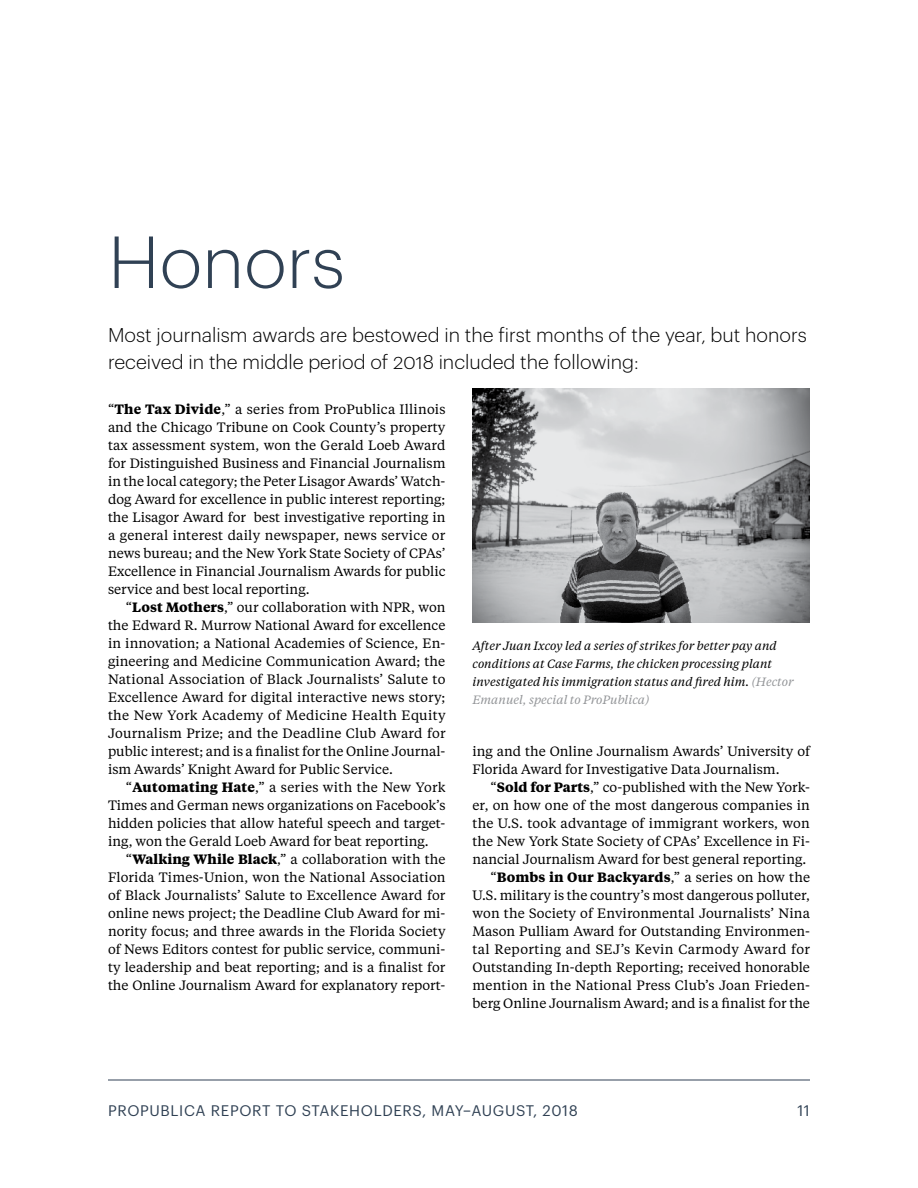
<style>
.page{position:relative;width:918px;height:1188px;background:#fff}
.page>*{position:absolute;margin:0;border:0;box-sizing:border-box;transform-origin:0 0}
.t1{font:300 72px "Graphik";color:#304154}
.t2{font:300 19.5px/27px "Graphik";color:#000}
.t3{font:15px "Graphik";letter-spacing:.045em;color:#304154}
.t4{font:13.5px/18px "Tiempos Text";color:#000;text-align:justify}
.t5{font:italic 12px/18px "Tiempos Text";color:#000}
.s1{font-weight:700}
.s2{color:#939598}
</style>
<div class="page">
<hr style="left:108px;top:1080px;width:702px;height:1px;background:#304154">
<img style="left:472px;top:389px;width:338px;height:233px">
<h1 class="t1" style="left:108px;top:209px;width:238px">Honors</h1>
<h2 class="t2" style="left:108px;top:320px;width:700px">Most journalism awards are bestowed in the first months of the year, but honors received in the middle period of 2018 included the following:</h2>
<p class="t4" style="left:108px;top:400px;width:339px">“<span class="s1">The Tax Divide</span>,” a series from ProPublica Illinois and the Chicago Tribune on Cook County’s property tax assessment system, won the Gerald Loeb Award for Distinguished Business and Financial Journalism in the local category; the Peter Lisagor Awards’ Watch&shy;dog Award for excellence in public interest reporting; the Lisagor Award for best investigative reporting in a general interest daily newspaper, news service or news bureau; and the New York State Society of CPAs’ Excellence in Financial Journalism Awards for public service and best local reporting.</p>
<p class="t4" style="left:108px;top:598px;width:339px;text-indent:18px">“<span class="s1">Lost Mothers</span>,” our collaboration with NPR, won the Edward R. Murrow National Award for excellence in innovation; a National Academies of Science, En&shy;gineering and Medicine Communication Award; the National Association of Black Journalists’ Salute to Excellence Award for digital interactive news story; the New York Academy of Medicine Health Equity Journalism Prize; and the Deadline Club Award for public interest; and is a finalist for the Online Journal&shy;ism Awards’ Knight Award for Public Service.</p>
<p class="t4" style="left:108px;top:778px;width:339px;text-indent:18px">“<span class="s1">Automating Hate</span>,” a series with the New York Times and German news organizations on Facebook’s hidden policies that allow hateful speech and target&shy;ing, won the Gerald Loeb Award for beat reporting.</p>
<p class="t4" style="left:108px;top:850px;width:339px;text-indent:18px">“<span class="s1">Walking While Black</span>,” a collaboration with the Florida Times-Union, won the National Association of Black Journalists’ Salute to Excellence Award for online news project; the Deadline Club Award for mi&shy;nority focus; and three awards in the Florida Society of News Editors contest for public service, communi&shy;ty leadership and beat reporting; and is a finalist for the Online Journalism Award for explanatory report-</p>
<p class="t5" style="left:472px;top:636px;width:323px">After Juan Ixcoy led a series of strikes for better pay and conditions at Case Farms, the chicken processing plant investigated his immigration status and fired him. <span class="s2">(Hector Emanuel, special to ProPublica)</span></p>
<p class="t4" style="left:472px;top:741px;width:339px">ing and the Online Journalism Awards’ University of<br>Florida Award for Investigative Data Journalism.</p>
<p class="t4" style="left:472px;top:777px;width:339px;text-align:right">“<span class="s1">Sold for Parts</span>,” co-published with the New York&shy;er, on how one of the most dangerous companies in the U.S. took advantage of immigrant workers, won the New York State Society of CPAs’ Excellence in Fi&shy;nancial Journalism Award for best general reporting. “<span class="s1">Bombs in Our Backyards</span>,” a series on how the U.S. military is the country’s most dangerous polluter, won the Society of Environmental Journalists’ Nina Mason Pulliam Award for Outstanding Environmen&shy;tal Reporting and SEJ’s Kevin Carmody Award for Outstanding In-depth Reporting; received honorable mention in the National Press Club’s Joan Frieden&shy;berg Online Journalism Award; and is a finalist for the</p>
<p class="t3" style="left:108px;top:1099px;width:471px">PROPUBLICA REPORT TO STAKEHOLDERS, MAY–AUGUST, 2018</p>
<p class="t3" style="left:797px;top:1099px;width:14px">11</p>
</div>
